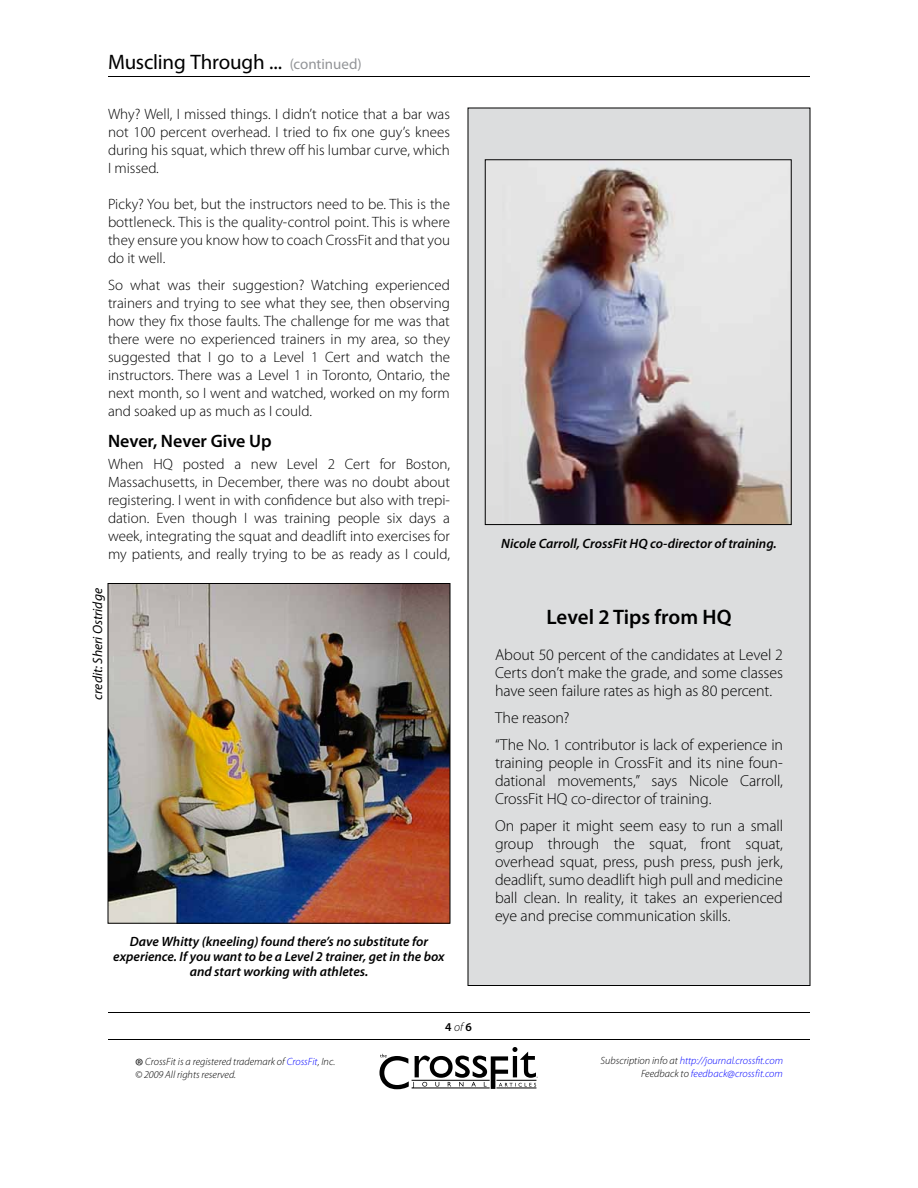
<style>
.page{position:relative;width:918px;height:1188px;background:#fff}
.page>*{position:absolute;margin:0;border:0;box-sizing:border-box;transform-origin:0 0}
.t1{font:21px "Myriad Pro";letter-spacing:-.01em;color:#000}
.t2{font:600 21px "Myriad Pro";color:#000}
.t3{font:600 18px "Myriad Pro";color:#000}
.t4{font:300 15.9px/18px "Myriad Pro";letter-spacing:-.01em;color:#000;text-align:justify}
.t5{font:300 15px/18px "Myriad Pro";color:#000;text-align:justify}
.t6{font:italic 600 13.5px/15px "Myriad Pro";color:#000;text-align:center}
.t7{font:italic 13.5px "Myriad Pro";color:#000}
.t8{font:600 12px "Myriad Pro";color:#000}
.t9{font:italic 300 10.5px/12.6px "Myriad Pro";color:#00f;text-align:right}
.t10{font:italic 300 10.5px/12.6px "Myriad Pro";color:#000}
.s1{font-size:15px;color:#939598}
.s2{font-weight:300;font-style:italic}
.s3{font-style:normal;font-size:21px}
.s4{color:#00f}
.s5{color:#000}
</style>
<div class="page">
<svg style="left:379px;top:1047px;width:159px;height:42px"></svg>
<hr style="left:108px;top:1012px;width:702px;height:1px;background:#000">
<hr style="left:108px;top:1039px;width:702px;height:1px;background:#000">
<hr style="left:108px;top:76px;width:702px;height:1px;background:#000">
<div style="left:468px;top:108px;width:342px;height:878px;background:#dcddde"></div>
<img style="left:507px;top:161px;width:283px;height:362px">
<div style="left:485px;top:159px;width:307px;height:366px;border:1px solid #000"></div>
<img style="left:110px;top:585px;width:338px;height:337px">
<div style="left:108px;top:583px;width:342px;height:341px;border:1px solid #000"></div>
<h1 class="t1" style="left:108px;top:50px;width:255px">Muscling Through ... <span class="s1">(continued)</span></h1>
<p class="t5" style="left:108px;top:106px;width:343px">Why? Well, I missed things. I didn’t notice that a bar was not 100 percent overhead. I tried to fix one guy’s knees during his squat, which threw off his lumbar curve, which I missed.</p>
<p class="t5" style="left:108px;top:196px;width:343px">Picky? You bet, but the instructors need to be. This is the bottleneck. This is the quality-control point. This is where they ensure you know how to coach CrossFit and that you do it well.</p>
<p class="t5" style="left:108px;top:277px;width:344px">So what was their suggestion? Watching experienced trainers and trying to see what they see, then observing how they fix those faults. The challenge for me was that there were no experienced trainers in my area, so they suggested that I go to a Level 1 Cert and watch the instructors. There was a Level 1 in Toronto, Ontario, the next month, so I went and watched, worked on my form and soaked up as much as I could.</p>
<p class="t3" style="left:108px;top:431px;width:165px">Never, Never Give Up</p>
<p class="t5" style="left:108px;top:456px;width:344px">When HQ posted a new Level 2 Cert for Boston, Massachusetts, in December, there was no doubt about registering. I went in with confidence but also with trepi&shy;dation. Even though I was training people six days a week, integrating the squat and deadlift into exercises for my patients, and really trying to be as ready as I could,</p>
<p class="t7" style="left:90px;top:700px;width:113px;rotate:-90deg">credit: Sheri Ostridge</p>
<p class="t6" style="left:113px;top:934px;width:333px">Dave Whitty (kneeling) found there’s no substitute for experience. If you want to be a Level 2 trainer, get in the box and start working with athletes.</p>
<p class="t8" style="left:445px;top:1020px;width:28px">4 <span class="s2">of</span> 6</p>
<p class="t6" style="left:501px;top:536px;width:277px">Nicole Carroll, CrossFit HQ co-director of training.</p>
<h1 class="t2" style="left:547px;top:605px;width:186px">Level 2 Tips from HQ</h1>
<p class="t4" style="left:495px;top:646px;width:290px">About 50 percent of the candidates at Level 2<br>Certs don’t make the grade, and some classes have seen failure rates as high as 80 percent.</p>
<p class="t4" style="left:495px;top:705px;width:290px;line-height:27px">The reason?<br>“The No. 1 contributor is lack of experience in</p>
<p class="t4" style="left:495px;top:754px;width:289px">training people in CrossFit and its nine foun&shy;dational movements,” says Nicole Carroll, CrossFit HQ co-director of training.</p>
<p class="t4" style="left:495px;top:817px;width:290px">On paper it might seem easy to run a small group through the squat, front squat, overhead squat, press, push press, push jerk, deadlift, sumo deadlift high pull and medicine ball clean. In reality, it takes an experienced eye and precise communication skills.</p>
<p class="t10" style="left:135px;top:1056px;width:202px"><span class="s3">®</span> CrossFit is a registered trademark of <span class="s4">CrossFit</span>, Inc. © 2009 All rights reserved.</p>
<p class="t9" style="left:601px;top:1055px;width:184px"><span class="s5">Subscription info at</span> http://journal.crossfit.com<br><span class="s5">Feedback to</span> feedback@crossfit.com</p>
</div>
